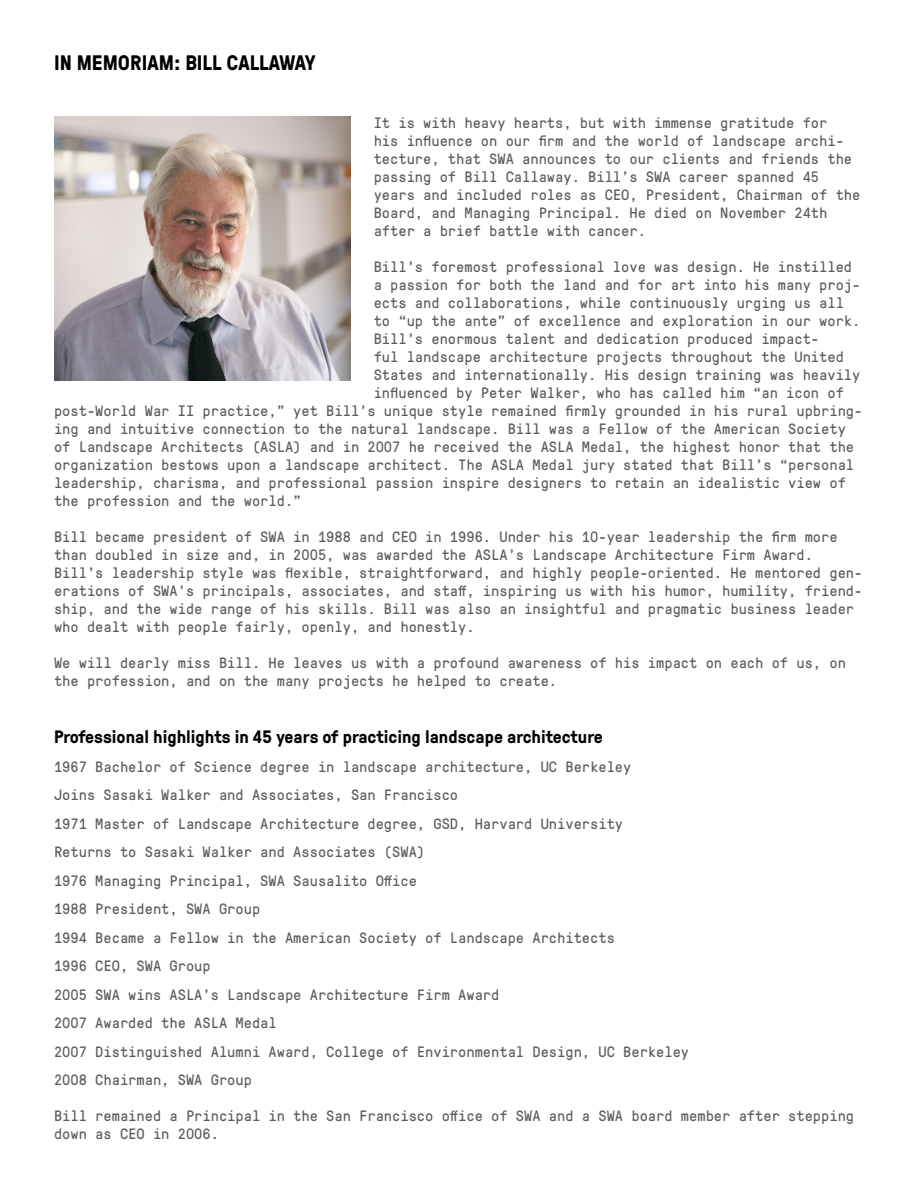
<style>
.page{position:relative;width:918px;height:1188px;background:#fff}
.page>*{position:absolute;margin:0;border:0;box-sizing:border-box;transform-origin:0 0}
.headline{font:700 21px "GT Pressura";color:#000}
.highlight{font:700 18px "GT Pressura";color:#000}
.t1{font:15px/18px "GT Pressura Mono";color:#5c5c5c}
</style>
<div class="page">
<img style="left:54px;top:117px;width:296px;height:263px">
<p class="headline" style="left:54px;top:47px;width:263px">IN MEMORIAM: BILL CALLAWAY</p>
<p class="t1" style="left:374px;top:113px;width:488px">It is with heavy hearts, but with immense gratitude for<br>his influence on our firm and the world of landscape archi&shy;tecture, that SWA announces to our clients and friends the passing of Bill Callaway. Bill’s SWA career spanned 45 years and included roles as CEO, President, Chairman of the Board, and Managing Principal. He died on November 24th</p>
<p class="t1" style="left:374px;top:221px;width:274px">after a brief battle with cancer.</p>
<p class="t1" style="left:374px;top:257px;width:480px">Bill’s foremost professional love was design. He instilled</p>
<p class="t1" style="left:374px;top:275px;width:488px">a passion for both the land and for art into his many proj-</p>
<p class="t1" style="left:374px;top:293px;width:472px">ects and collaborations, while continuously urging us all</p>
<p class="t1" style="left:374px;top:311px;width:488px">to “up the ante” of excellence and exploration in our work.</p>
<p class="t1" style="left:374px;top:329px;width:447px">Bill’s enormous talent and dedication produced impact-</p>
<p class="t1" style="left:374px;top:347px;width:472px">ful landscape architecture projects throughout the United</p>
<p class="t1" style="left:374px;top:365px;width:488px">States and internationally. His design training was heavily</p>
<p class="t1" style="left:374px;top:383px;width:472px">influenced by Peter Walker, who has called him “an icon of</p>
<p class="t1" style="left:54px;top:401px;width:810px">post-World War II practice,” yet Bill’s unique style remained firmly grounded in his rural upbring-</p>
<p class="t1" style="left:54px;top:419px;width:793px">ing and intuitive connection to the natural landscape. Bill was a Fellow of the American Society</p>
<p class="t1" style="left:54px;top:437px;width:802px">of Landscape Architects (ASLA) and in 2007 he received the ASLA Medal, the highest honor that the</p>
<p class="t1" style="left:54px;top:455px;width:802px">organization bestows upon a landscape architect. The ASLA Medal jury stated that Bill’s “personal</p>
<p class="t1" style="left:54px;top:473px;width:793px">leadership, charisma, and professional passion inspire designers to retain an idealistic view of</p>
<p class="t1" style="left:54px;top:491px;width:249px">the profession and the world.”</p>
<p class="t1" style="left:54px;top:527px;width:810px">Bill became president of SWA in 1988 and CEO in 1996. Under his 10-year leadership the firm more than doubled in size and, in 2005, was awarded the ASLA’s Landscape Architecture Firm Award.<br>Bill’s leadership style was flexible, straightforward, and highly people-oriented. He mentored gen&shy;erations of SWA’s principals, associates, and staff, inspiring us with his humor, humility, friend&shy;ship, and the wide range of his skills. Bill was also an insightful and pragmatic business leader who dealt with people fairly, openly, and honestly.</p>
<p class="t1" style="left:54px;top:653px;width:793px">We will dearly miss Bill. He leaves us with a profound awareness of his impact on each of us, on the profession, and on the many projects he helped to create.</p>
<p class="highlight" style="left:54px;top:724px;width:550px">Professional highlights in 45 years of practicing landscape architecture</p>
<p class="t1" style="left:54px;top:757px;width:579px">1967 Bachelor of Science degree in landscape architecture, UC Berkeley</p>
<p class="t1" style="left:54px;top:785px;width:406px">Joins Sasaki Walker and Associates, San Francisco</p>
<p class="t1" style="left:54px;top:814px;width:571px">1971 Master of Landscape Architecture degree, GSD, Harvard University</p>
<p class="t1" style="left:54px;top:842px;width:373px">Returns to Sasaki Walker and Associates (SWA)</p>
<p class="t1" style="left:54px;top:871px;width:364px">1976 Managing Principal, SWA Sausalito Office</p>
<p class="t1" style="left:54px;top:899px;width:208px">1988 President, SWA Group</p>
<p class="t1" style="left:54px;top:928px;width:562px">1994 Became a Fellow in the American Society of Landscape Architects</p>
<p class="t1" style="left:54px;top:956px;width:158px">1996 CEO, SWA Group</p>
<p class="t1" style="left:54px;top:985px;width:447px">2005 SWA wins ASLA’s Landscape Architecture Firm Award</p>
<p class="t1" style="left:54px;top:1013px;width:224px">2007 Awarded the ASLA Medal</p>
<p class="t1" style="left:54px;top:1042px;width:637px">2007 Distinguished Alumni Award, College of Environmental Design, UC Berkeley</p>
<p class="t1" style="left:54px;top:1070px;width:200px">2008 Chairman, SWA Group</p>
<p class="t1" style="left:54px;top:1106px;width:802px">Bill remained a Principal in the San Francisco office of SWA and a SWA board member after stepping down as CEO in 2006.</p>
</div>
